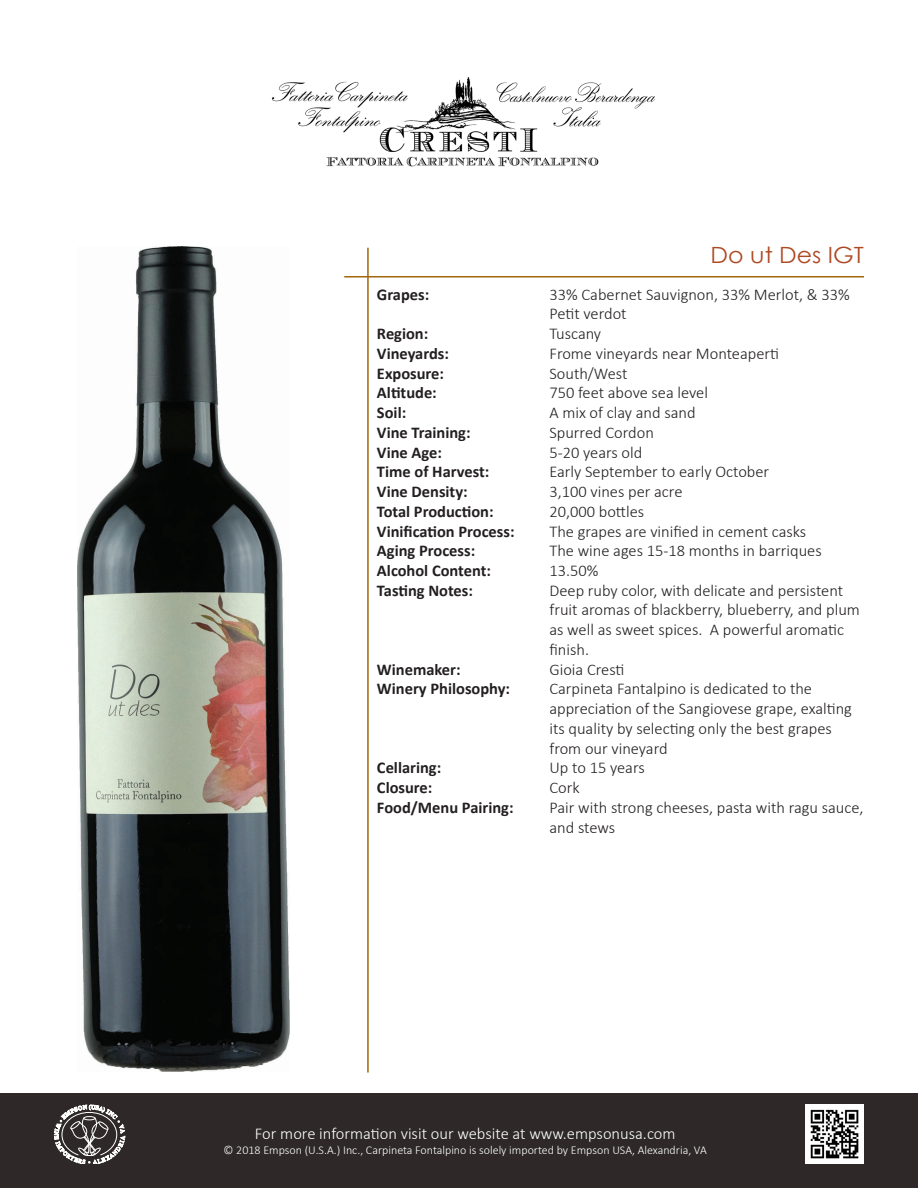
<style>
.page{position:relative;width:918px;height:1188px;background:#fff}
.page>*{position:absolute;margin:0;border:0;box-sizing:border-box;transform-origin:0 0}
.t1{font:22.35px "Century Gothic";color:#af4923;scale:1.06 1}
._1_-_Wines_info{font:300 16.5px/19.8px "Calibri";color:#231f20}
._1_-_Wines_info-2{font:700 16.5px "Calibri";color:#231f20}
.t2{font:300 16.5px "Calibri";color:#fff}
.t3{font:300 12px "Calibri";color:#fff}
</style>
<div class="page">
<img style="left:271px;top:77px;width:384px;height:90px">
<div style="left:0;top:1094px;width:918px;height:94px;background:#2e2828"></div>
<svg style="left:54px;top:1105px;width:71px;height:58px"></svg>
<img style="left:805px;top:1105px;width:59px;height:58px">
<hr style="left:344px;top:276px;width:520px;height:2px;background:#a2670d">
<hr style="left:367px;top:248px;width:2px;height:825px;background:#a2670d">
<img style="left:78px;top:247px;width:211px;height:825px">
<p class="_1_-_Wines_info-2" style="left:377px;top:283px;width:54px">Grapes:</p>
<p class="_1_-_Wines_info-2" style="left:377px;top:322px;width:53px">Region:</p>
<p class="_1_-_Wines_info-2" style="left:377px;top:342px;width:73px">Vineyards:</p>
<p class="_1_-_Wines_info-2" style="left:377px;top:361px;width:69px">Exposure:</p>
<p class="_1_-_Wines_info-2" style="left:377px;top:381px;width:61px">Altitude:</p>
<p class="_1_-_Wines_info-2" style="left:377px;top:401px;width:31px">Soil:</p>
<p class="_1_-_Wines_info-2" style="left:377px;top:421px;width:95px">Vine Training:</p>
<p class="_1_-_Wines_info-2" style="left:377px;top:440px;width:66px">Vine Age:</p>
<p class="_1_-_Wines_info-2" style="left:377px;top:460px;width:114px">Time of Harvest:</p>
<p class="_1_-_Wines_info-2" style="left:377px;top:480px;width:92px">Vine Density:</p>
<p class="_1_-_Wines_info-2" style="left:377px;top:500px;width:118px">Total Production:</p>
<p class="_1_-_Wines_info-2" style="left:377px;top:519px;width:139px">Vinification Process:</p>
<p class="_1_-_Wines_info-2" style="left:377px;top:539px;width:100px">Aging Process:</p>
<p class="_1_-_Wines_info-2" style="left:377px;top:559px;width:116px">Alcohol Content:</p>
<p class="_1_-_Wines_info-2" style="left:377px;top:579px;width:97px">Tasting Notes:</p>
<p class="_1_-_Wines_info-2" style="left:377px;top:658px;width:85px">Winemaker:</p>
<p class="_1_-_Wines_info-2" style="left:377px;top:677px;width:135px">Winery Philosophy:</p>
<p class="_1_-_Wines_info-2" style="left:377px;top:756px;width:66px">Cellaring:</p>
<p class="_1_-_Wines_info-2" style="left:377px;top:776px;width:57px">Closure:</p>
<p class="_1_-_Wines_info-2" style="left:377px;top:796px;width:138px">Food/Menu Pairing:</p>
<p class="t1" style="left:711px;top:240px;width:146px">Do ut Des IGT</p>
<p class="_1_-_Wines_info" style="left:549px;top:284px;width:302px">33% Cabernet Sauvignon, 33% Merlot, &amp; 33%<br>Petit verdot</p>
<p class="_1_-_Wines_info" style="left:549px;top:324px;width:53px">Tuscany</p>
<p class="_1_-_Wines_info" style="left:549px;top:343px;width:231px">Frome vineyards near Monteaperti</p>
<p class="_1_-_Wines_info" style="left:549px;top:363px;width:80px">South/West</p>
<p class="_1_-_Wines_info" style="left:549px;top:383px;width:160px">750 feet above sea level</p>
<p class="_1_-_Wines_info" style="left:549px;top:403px;width:148px">A mix of clay and sand</p>
<p class="_1_-_Wines_info" style="left:549px;top:422px;width:106px">Spurred Cordon</p>
<p class="_1_-_Wines_info" style="left:549px;top:442px;width:94px">5-20 years old</p>
<p class="_1_-_Wines_info" style="left:549px;top:462px;width:221px">Early September to early October</p>
<p class="_1_-_Wines_info" style="left:549px;top:482px;width:135px">3,100 vines per acre</p>
<p class="_1_-_Wines_info" style="left:549px;top:501px;width:96px">20,000 bottles</p>
<p class="_1_-_Wines_info" style="left:549px;top:521px;width:258px">The grapes are vinified in cement casks</p>
<p class="_1_-_Wines_info" style="left:549px;top:541px;width:274px">The wine ages 15-18 months in barriques</p>
<p class="_1_-_Wines_info" style="left:549px;top:560px;width:51px">13.50%</p>
<p class="_1_-_Wines_info" style="left:549px;top:580px;width:312px">Deep ruby color, with delicate and persistent fruit aromas of blackberry, blueberry, and plum as well as sweet spices. A powerful aromatic finish.</p>
<p class="_1_-_Wines_info" style="left:549px;top:659px;width:77px">Gioia Cresti</p>
<p class="_1_-_Wines_info" style="left:549px;top:679px;width:304px">Carpineta Fantalpino is dedicated to the appreciation of the Sangiovese grape, exalting its quality by selecting only the best grapes from our vineyard</p>
<p class="_1_-_Wines_info" style="left:549px;top:758px;width:97px">Up to 15 years</p>
<p class="_1_-_Wines_info" style="left:549px;top:778px;width:32px">Cork</p>
<p class="_1_-_Wines_info" style="left:549px;top:797px;width:316px">Pair with strong cheeses, pasta with ragu sauce, and stews</p>
<p class="t2" style="left:255px;top:1124px;width:422px">For more information visit our website at www.empsonusa.com</p>
<p class="t3" style="left:224px;top:1142px;width:485px">© 2018 Empson (U.S.A.) Inc., Carpineta Fontalpino is solely imported by Empson USA, Alexandria, VA</p>
</div>
